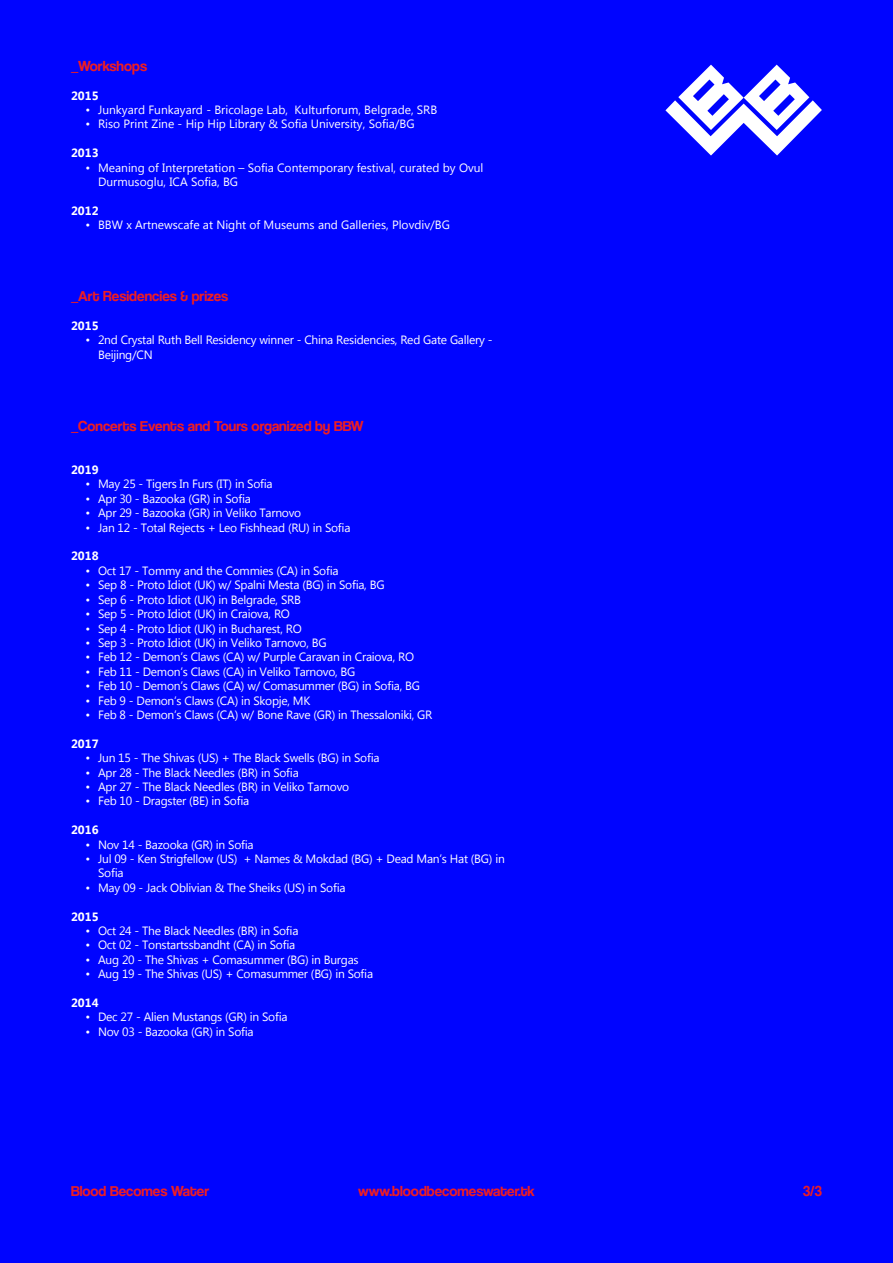
<style>
.page{position:relative;width:893px;height:1263px;background:#0004ff}
.page>*{position:absolute;margin:0;border:0;box-sizing:border-box;transform-origin:0 0}
.t1{font:15px "Coolvetica Rg";color:#ee1d23}
.t2{font:12px/14.4px "Lao UI";letter-spacing:-.02em;color:#fff}
.t3{font:12px/14.4px "Lao UI";color:#fff}
.t4{font:700 12px "Lao UI";color:#fff}
</style>
<div class="page">
<svg style="left:665px;top:65px;width:157px;height:91px"></svg>
<p class="t1" style="left:71px;top:57px;width:78px">_Workshops</p>
<p class="t4" style="left:71px;top:87px;width:29px">2015</p>
<p class="t3" style="left:85px;top:102px;width:353px">• Junkyard Funkayard - Bricolage Lab, Kulturforum, Belgrade, SRB</p>
<p class="t3" style="left:85px;top:116px;width:331px">• Riso Print Zine - Hip Hip Library &amp; Sofia University, Sofia/BG</p>
<p class="t4" style="left:71px;top:145px;width:29px">2013</p>
<p class="t3" style="left:98px;top:160px;width:387px;text-indent:-13px">• Meaning of Interpretation – Sofia Contemporary festival, curated by Ovul<br>Durmusoglu, ICA Sofia, BG</p>
<p class="t4" style="left:71px;top:203px;width:29px">2012</p>
<p class="t3" style="left:85px;top:217px;width:366px">• BBW x Artnewscafe at Night of Museums and Galleries, Plovdiv/BG</p>
<p class="t1" style="left:71px;top:287px;width:159px">_Art Residencies &amp; prizes</p>
<p class="t4" style="left:71px;top:318px;width:29px">2015</p>
<p class="t2" style="left:98px;top:332px;width:396px;text-indent:-13px">• 2nd Crystal Ruth Bell Residency winner - China Residencies, Red Gate Gallery -<br>Beijing/CN</p>
<p class="t1" style="left:71px;top:417px;width:294px">_Concerts Events and Tours organized by BBW</p>
<p class="t4" style="left:71px;top:462px;width:29px">2019</p>
<p class="t2" style="left:85px;top:476px;width:189px">• May 25 - Tigers In Furs (IT) in Sofia</p>
<p class="t2" style="left:85px;top:491px;width:167px">• Apr 30 - Bazooka (GR) in Sofia</p>
<p class="t2" style="left:85px;top:505px;width:217px">• Apr 29 - Bazooka (GR) in Veliko Tarnovo</p>
<p class="t2" style="left:85px;top:520px;width:267px">• Jan 12 - Total Rejects + Leo Fishhead (RU) in Sofia</p>
<p class="t4" style="left:71px;top:548px;width:29px">2018</p>
<p class="t2" style="left:85px;top:563px;width:255px">• Oct 17 - Tommy and the Commies (CA) in Sofia</p>
<p class="t2" style="left:85px;top:577px;width:301px">• Sep 8 - Proto Idiot (UK) w/ Spalni Mesta (BG) in Sofia, BG</p>
<p class="t2" style="left:85px;top:592px;width:217px">• Sep 6 - Proto Idiot (UK) in Belgrade, SRB</p>
<p class="t2" style="left:85px;top:606px;width:206px">• Sep 5 - Proto Idiot (UK) in Craiova, RO</p>
<p class="t2" style="left:85px;top:620px;width:218px">• Sep 4 - Proto Idiot (UK) in Bucharest, RO</p>
<p class="t2" style="left:85px;top:635px;width:243px">• Sep 3 - Proto Idiot (UK) in Veliko Tarnovo, BG</p>
<p class="t2" style="left:85px;top:649px;width:330px">• Feb 12 - Demon’s Claws (CA) w/ Purple Caravan in Craiova, RO</p>
<p class="t2" style="left:85px;top:664px;width:272px">• Feb 11 - Demon’s Claws (CA) in Veliko Tarnovo, BG</p>
<p class="t2" style="left:85px;top:678px;width:336px">• Feb 10 - Demon’s Claws (CA) w/ Comasummer (BG) in Sofia, BG</p>
<p class="t2" style="left:85px;top:692px;width:227px">• Feb 9 - Demon’s Claws (CA) in Skopje, MK</p>
<p class="t2" style="left:85px;top:707px;width:348px">• Feb 8 - Demon’s Claws (CA) w/ Bone Rave (GR) in Thessaloniki, GR</p>
<p class="t4" style="left:71px;top:735px;width:29px">2017</p>
<p class="t2" style="left:85px;top:750px;width:296px">• Jun 15 - The Shivas (US) + The Black Swells (BG) in Sofia</p>
<p class="t2" style="left:85px;top:764px;width:215px">• Apr 28 - The Black Needles (BR) in Sofia</p>
<p class="t2" style="left:85px;top:779px;width:265px">• Apr 27 - The Black Needles (BR) in Veliko Tarnovo</p>
<p class="t2" style="left:85px;top:793px;width:165px">• Feb 10 - Dragster (BE) in Sofia</p>
<p class="t4" style="left:71px;top:822px;width:29px">2016</p>
<p class="t2" style="left:85px;top:836px;width:170px">• Nov 14 - Bazooka (GR) in Sofia</p>
<p class="t2" style="left:98px;top:851px;width:408px;text-indent:-13px">• Jul 09 - Ken Strigfellow (US) + Names &amp; Mokdad (BG) + Dead Man’s Hat (BG) in<br>Sofia</p>
<p class="t2" style="left:85px;top:880px;width:262px">• May 09 - Jack Oblivian &amp; The Sheiks (US) in Sofia</p>
<p class="t4" style="left:71px;top:908px;width:29px">2015</p>
<p class="t2" style="left:85px;top:923px;width:215px">• Oct 24 - The Black Needles (BR) in Sofia</p>
<p class="t2" style="left:85px;top:937px;width:211px">• Oct 02 - Tonstartssbandht (CA) in Sofia</p>
<p class="t2" style="left:85px;top:952px;width:275px">• Aug 20 - The Shivas + Comasummer (BG) in Burgas</p>
<p class="t2" style="left:85px;top:966px;width:289px">• Aug 19 - The Shivas (US) + Comasummer (BG) in Sofia</p>
<p class="t4" style="left:71px;top:995px;width:29px">2014</p>
<p class="t2" style="left:85px;top:1009px;width:204px">• Dec 27 - Alien Mustangs (GR) in Sofia</p>
<p class="t2" style="left:85px;top:1024px;width:170px">• Nov 03 - Bazooka (GR) in Sofia</p>
<p class="t1" style="left:71px;top:1182px;width:140px">Blood Becomes Water</p>
<p class="t1" style="left:358px;top:1182px;width:178px">www.bloodbecomeswater.tk</p>
<p class="t1" style="left:803px;top:1182px;width:20px">3/3</p>
</div>
